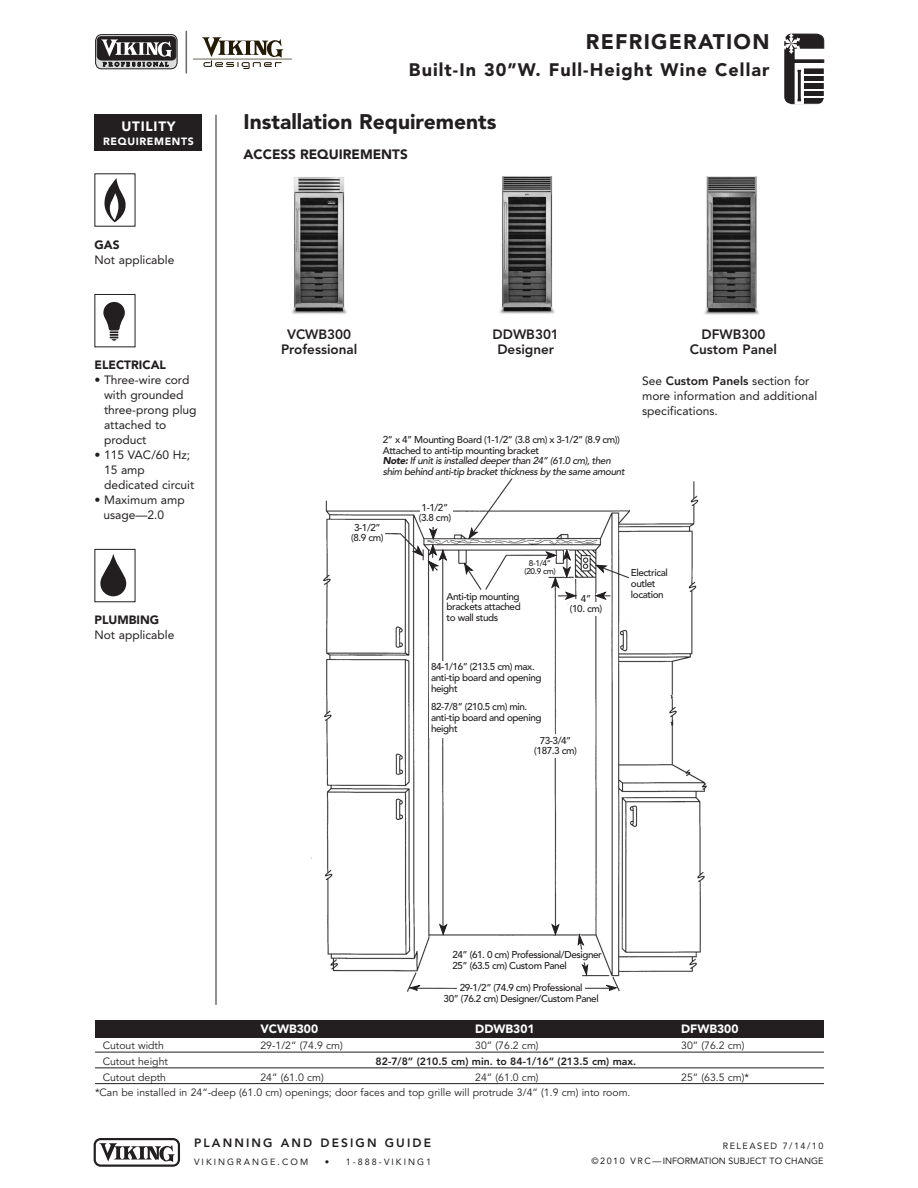
<style>
.page{position:relative;width:918px;height:1188px;background:#fff}
.page>*{position:absolute;margin:0;border:0;box-sizing:border-box;transform-origin:0 0}
.t1{font:900 21px "Avenir";color:#231f20}
.t2{font:900 21px "Avenir";letter-spacing:.06em;color:#231f20}
.t3{font:900 18px "Avenir";letter-spacing:.06em;color:#231f20}
.t4{font:800 13.5px/15px "Avenir";color:#231f20;text-align:center}
.t5{font:900 13.5px "Avenir";color:#231f20}
.t6{font:900 13.5px "Avenir";letter-spacing:.06em;color:#fff}
.t7{font:12px/15px "Avenir";color:#231f20}
.t8{font:800 12px "Avenir";letter-spacing:.175em;color:#231f20}
.t9{font:900 12px "Avenir";color:#231f20}
.t10{font:900 12px "Avenir";color:#fff}
.t11{font:10.5px "Avenir";color:#231f20}
.t12{font:800 10.5px "Avenir";color:#231f20}
.t13{font:900 10.5px "Avenir";letter-spacing:.06em;color:#fff}
.t14{font:500 9.9px/10.6px "Avenir";letter-spacing:-.04em;color:#231f20}
.t15{font:italic 500 9.9px/10.6px "Avenir";letter-spacing:-.04em;color:#231f20}
.t16{font:9px/15px "Avenir";color:#231f20;text-align:right}
.t17{font:9px "Avenir";letter-spacing:.23em;color:#231f20}
.t18{font:500 8.25px/8.2px "Avenir";color:#231f20;text-align:center}
.s1{font-weight:800}
.s2{font-style:normal}
.s3{font-weight:900}
</style>
<div class="page">
<hr style="left:216px;top:115px;width:1px;height:890px;background:#231f20">
<svg style="left:784px;top:33px;width:41px;height:71px"></svg>
<hr style="left:803px;top:89px;width:22px;height:2px;background:#fff">
<hr style="left:804px;top:96px;width:21px;height:2px;background:#fff">
<hr style="left:186px;top:31px;width:1px;height:42px;background:#6c6d70">
<svg style="left:193px;top:37px;width:99px;height:32px"></svg>
<svg style="left:95px;top:34px;width:83px;height:36px;background:#6f6c6d"></svg>
<svg style="left:94px;top:1138px;width:86px;height:29px"></svg>
<div style="left:94px;top:115px;width:108px;height:36px;background:#231f20"></div>
<svg style="left:103px;top:302px;width:22px;height:39px"></svg>
<svg style="left:100px;top:554px;width:26px;height:42px"></svg>
<div style="left:94px;top:549px;width:41px;height:53px;border:1px solid #231f20"></div>
<svg style="left:105px;top:178px;width:21px;height:44px"></svg>
<img style="left:311px;top:478px;width:396px;height:514px">
<div style="left:457px;top:978px;width:127px;height:26px;background:#fff"></div>
<svg style="left:439px;top:924px;width:8px;height:11px"></svg>
<svg style="left:552px;top:924px;width:7px;height:11px"></svg>
<svg style="left:578px;top:935px;width:6px;height:10px"></svg>
<svg style="left:463px;top:563px;width:10px;height:11px"></svg>
<svg style="left:413px;top:545px;width:34px;height:26px"></svg>
<svg style="left:429px;top:529px;width:8px;height:10px"></svg>
<svg style="left:468px;top:528px;width:10px;height:11px"></svg>
<svg style="left:410px;top:985px;width:11px;height:6px"></svg>
<svg style="left:605px;top:985px;width:13px;height:6px"></svg>
<div style="left:430px;top:661px;width:121px;height:76px;background:#fff"></div>
<div style="left:536px;top:734px;width:38px;height:24px;background:#fff"></div>
<div style="left:420px;top:504px;width:32px;height:22px;background:#fff"></div>
<div style="left:357px;top:524px;width:27px;height:23px;background:#fff"></div>
<div style="left:513px;top:471px;width:173px;height:39px;background:#fff"></div>
<svg style="left:562px;top:951px;width:42px;height:24px"></svg>
<svg style="left:533px;top:550px;width:74px;height:60px"></svg>
<div style="left:629px;top:568px;width:29px;height:20px;background:#fff"></div>
<div style="left:468px;top:592px;width:55px;height:20px;background:#fff"></div>
<div style="left:592px;top:602px;width:7px;height:14px;background:#fff"></div>
<div style="left:95px;top:1020px;width:729px;height:18px;background:#231f20"></div>
<hr style="left:95px;top:1052px;width:729px;height:1px;background:#231f20">
<hr style="left:95px;top:1068px;width:729px;height:1px;background:#231f20">
<hr style="left:95px;top:1083px;width:729px;height:1px;background:#231f20">
<img style="left:499px;top:176px;width:56px;height:138px">
<img style="left:704px;top:176px;width:55px;height:139px">
<img style="left:291px;top:177px;width:56px;height:137px">
<h3 class="t6" style="left:121px;top:121px;width:56px">UTILITY</h3>
<p class="t13" style="left:103px;top:137px;width:92px">REQUIREMENTS</p>
<p class="t9" style="left:94px;top:240px;width:27px">GAS</p>
<p class="t7" style="left:94px;top:253px;width:81px">Not applicable</p>
<p class="t9" style="left:94px;top:360px;width:73px">ELECTRICAL</p>
<p class="t7" style="left:104px;top:373px;width:94px;text-indent:-10px">• Three-wire cord with grounded three-prong plug attached to product</p>
<p class="t7" style="left:104px;top:448px;width:92px;text-indent:-10px">• 115 VAC/60 Hz;<br>15 amp dedicated circuit</p>
<p class="t7" style="left:103px;top:493px;width:83px;text-indent:-9px">• Maximum amp usage—2.0</p>
<p class="t9" style="left:94px;top:615px;width:66px">PLUMBING</p>
<p class="t7" style="left:94px;top:628px;width:81px">Not applicable</p>
<h1 class="t2" style="left:586px;top:33px;width:185px">REFRIGERATION</h1>
<h2 class="t3" style="left:409px;top:62px;width:362px">Built-In 30”W. Full-Height Wine Cellar</h2>
<h1 class="t1" style="left:244px;top:113px;width:254px">Installation Requirements</h1>
<h3 class="t5" style="left:244px;top:149px;width:166px">ACCESS REQUIREMENTS</h3>
<h3 class="t4" style="left:281px;top:328px;width:78px">VCWB300<br>Professional</h3>
<h3 class="t4" style="left:493px;top:328px;width:68px">DDWB301<br>Designer</h3>
<h3 class="t4" style="left:690px;top:328px;width:89px">DFWB300<br>Custom Panel</h3>
<p class="t7" style="left:642px;top:374px;width:177px">See <span class="s1">Custom Panels</span> section for more information and additional specifications.</p>
<p class="t15" style="left:383px;top:435px;width:243px"><span class="s2">2” x 4” Mounting Board (1-1/2” (3.8 cm) x 3-1/2” (8.9 cm))<br>Attached to anti-tip mounting bracket<br></span><span class="s3">Note:</span> If unit is installed deeper than 24” (61.0 cm), then shim behind anti-tip bracket thickness by the same amount</p>
<p class="t14" style="left:351px;top:522px;width:34px">3-1/2” (8.9 cm)</p>
<p class="t14" style="left:419px;top:503px;width:34px">1-1/2” (3.8 cm)</p>
<p class="t18" style="left:524px;top:559px;width:33px">8-1/4” (20.9 cm)</p>
<p class="t14" style="left:631px;top:568px;width:39px">Electrical outlet</p>
<p class="t14" style="left:447px;top:592px;width:75px">Anti-tip mounting</p>
<p class="t14" style="left:631px;top:590px;width:34px">location</p>
<p class="t14" style="left:447px;top:602px;width:76px">brackets attached to wall studs</p>
<p class="t14" style="left:570px;top:594px;width:34px;text-align:center">4”<br>(10. cm)</p>
<p class="t14" style="left:431px;top:662px;width:112px">84-1/16” (213.5 cm) max. anti-tip board and opening height</p>
<p class="t14" style="left:431px;top:702px;width:112px">82-7/8” (210.5 cm) min. anti-tip board and opening height</p>
<p class="t14" style="left:534px;top:736px;width:44px;text-align:center">73-3/4” (187.3 cm)</p>
<p class="t14" style="left:452px;top:950px;width:151px">24” (61. 0 cm) Professional/Designer<br>25” (63.5 cm) Custom Panel</p>
<p class="t14" style="left:444px;top:983px;width:157px;text-align:center">29-1/2” (74.9 cm) Professional<br>30” (76.2 cm) Designer/Custom Panel</p>
<p class="t10" style="left:260px;top:1024px;width:59px">VCWB300</p>
<p class="t10" style="left:475px;top:1024px;width:61px">DDWB301</p>
<p class="t10" style="left:681px;top:1024px;width:59px">DFWB300</p>
<p class="t11" style="left:103px;top:1041px;width:63px">Cutout width</p>
<p class="t11" style="left:260px;top:1041px;width:84px">29-1/2” (74.9 cm)</p>
<p class="t11" style="left:475px;top:1041px;width:65px">30” (76.2 cm)</p>
<p class="t11" style="left:681px;top:1041px;width:65px">30” (76.2 cm)</p>
<p class="t11" style="left:103px;top:1057px;width:67px">Cutout height</p>
<p class="t12" style="left:376px;top:1057px;width:262px">82-7/8” (210.5 cm) min. to 84-1/16” (213.5 cm) max.</p>
<p class="t11" style="left:103px;top:1073px;width:65px">Cutout depth</p>
<p class="t11" style="left:260px;top:1073px;width:65px">24” (61.0 cm)</p>
<p class="t11" style="left:475px;top:1073px;width:65px">24” (61.0 cm)</p>
<p class="t11" style="left:681px;top:1073px;width:70px">25” (63.5 cm)*</p>
<p class="t11" style="left:95px;top:1088px;width:537px">*Can be installed in 24”-deep (61.0 cm) openings; door faces and top grille will protrude 3/4” (1.9 cm) into room.</p>
<p class="t8" style="left:194px;top:1138px;width:238px">PLANNING AND DESIGN GUIDE</p>
<p class="t17" style="left:194px;top:1159px;width:116px">VIKINGRANGE.COM</p>
<p class="t17" style="left:325px;top:1159px;width:108px">• 1-888-VIKING1</p>
<p class="t16" style="left:592px;top:1139px;width:233px">RELEASED 7/14/10<br>© 2 0 1 0 V R C — INFORMATION SUBJECT TO CHANGE</p>
</div>
